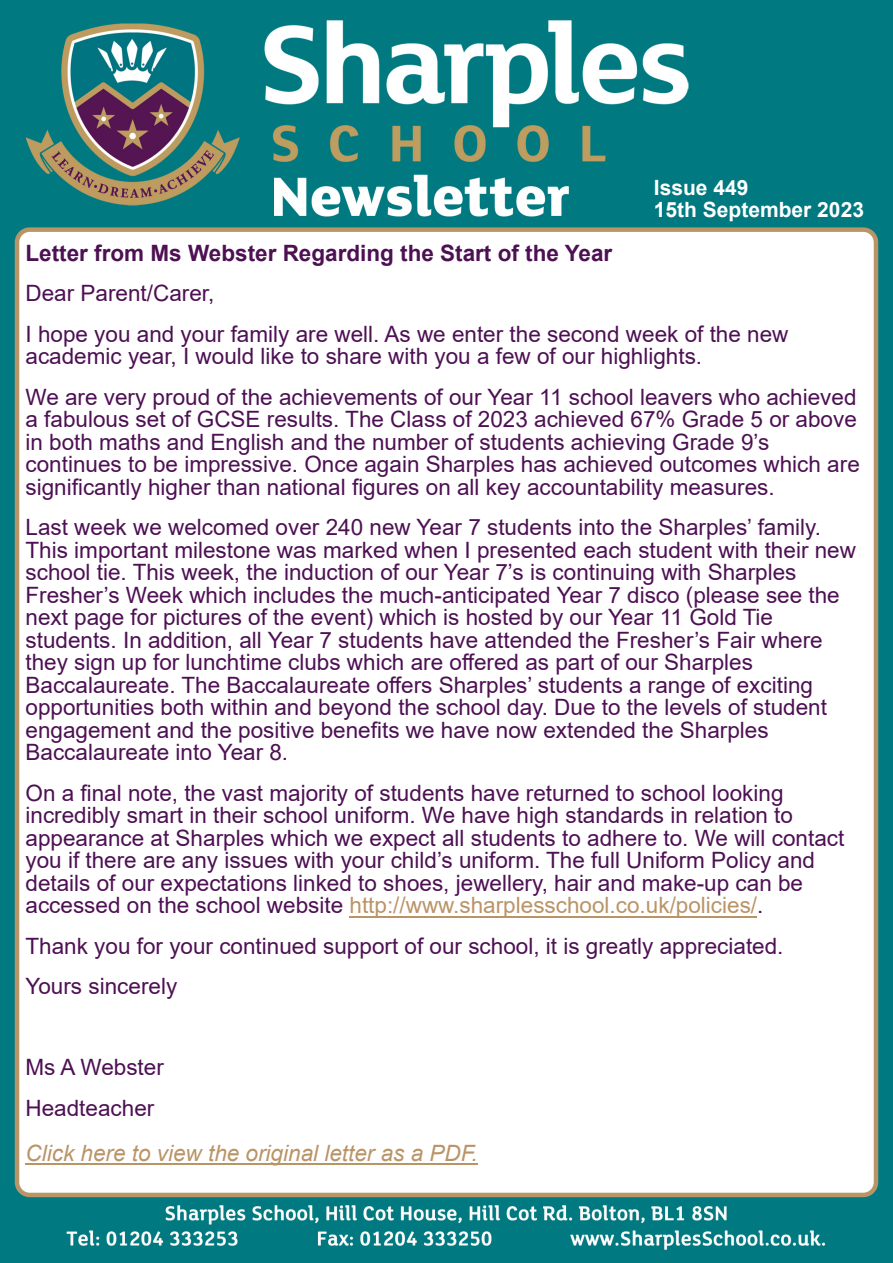
<style>
.page{position:relative;width:893px;height:1263px;background:#fff}
.page>*{position:absolute;margin:0;border:0;box-sizing:border-box;transform-origin:0 0}
.t1{font:22.5px/22.5px "Arial";color:#4d1053}
.t2{font:700 22.5px "Arial";color:#4d1053}
.t3{font:italic 22.5px "Arial";color:#b99467}
.t4{font:700 21px/21.8px "Arial";color:#fff}
.s1{color:#b99467}
</style>
<div class="page">
<img style="left:0;top:0;width:893px;height:1263px">
<div style="left:15px;top:227px;width:863px;height:970px;background:#fff;border:4px solid #b99467;border-radius:13px"></div>
<hr style="left:349px;top:916px;width:408px;height:1px;background:#b99467">
<hr style="left:26px;top:1163px;width:452px;height:2px;background:#b99467">
<p class="t4" style="left:654px;top:179px;width:212px">Issue 449<br>15th September 2023</p>
<p class="t2" style="left:26px;top:244px;width:588px">Letter from Ms Webster Regarding the Start of the Year</p>
<p class="t1" style="left:26px;top:275px;width:764px;line-height:40.5px">Dear Parent/Carer,<br>I hope you and your family are well. As we enter the second week of the new</p>
<p class="t1" style="left:26px;top:338px;width:832px;line-height:40.5px">academic year, I would like to share with you a few of our highlights.<br>We are very proud of the achievements of our Year 11 school leavers who achieved</p>
<p class="t1" style="left:26px;top:410px;width:836px">a fabulous set of GCSE results. The Class of 2023 achieved 67% Grade 5 or above in both maths and English and the number of students achieving Grade 9’s continues to be impressive. Once again Sharples has achieved outcomes which are significantly higher than national figures on all key accountability measures.</p>
<p class="t1" style="left:26px;top:518px;width:832px">Last week we welcomed over 240 new Year 7 students into the Sharples’ family.<br>This important milestone was marked when I presented each student with their new school tie. This week, the induction of our Year 7’s is continuing with Sharples Fresher’s Week which includes the much-anticipated Year 7 disco (please see the next page for pictures of the event) which is hosted by our Year 11 Gold Tie students. In addition, all Year 7 students have attended the Fresher’s Fair where they sign up for lunchtime clubs which are offered as part of our Sharples Baccalaureate. The Baccalaureate offers Sharples’ students a range of exciting opportunities both within and beyond the school day. Due to the levels of student engagement and the positive benefits we have now extended the Sharples Baccalaureate into Year 8.</p>
<p class="t1" style="left:26px;top:784px;width:820px">On a final note, the vast majority of students have returned to school looking incredibly smart in their school uniform. We have high standards in relation to appearance at Sharples which we expect all students to adhere to. We will contact you if there are any issues with your child’s uniform. The full Uniform Policy and details of our expectations linked to shoes, jewellery, hair and make-up can be accessed on the school website <span class="s1">http://www.sharplesschool.co.uk/policies/</span>.</p>
<p class="t1" style="left:26px;top:928px;width:759px;line-height:40.5px">Thank you for your continued support of our school, it is greatly appreciated.<br>Yours sincerely</p>
<p class="t1" style="left:26px;top:1049px;width:140px;line-height:40.5px">Ms A Webster<br>Headteacher</p>
<p class="t3" style="left:26px;top:1144px;width:454px">Click here to view the original letter as a PDF.</p>
</div>
